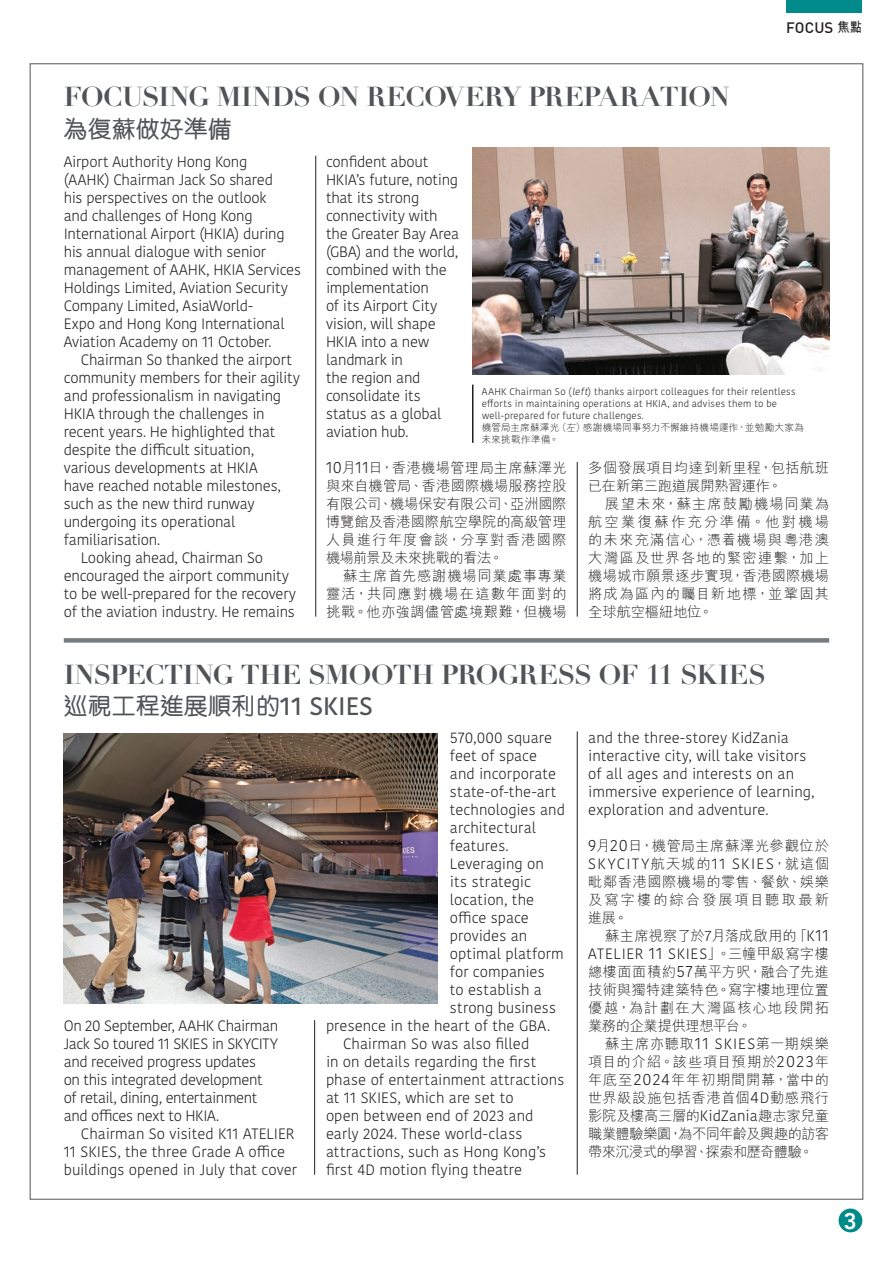
<style>
.page{position:relative;width:893px;height:1263px;background:#fff}
.page>*{position:absolute;margin:0;border:0;box-sizing:border-box;transform-origin:0 0}
.t1{font:700 27px "Didot LT Std";letter-spacing:-.02em;color:#505457}
.t2{font:500 24px "M Yuen HK";color:#505457}
.t3{font:800 22.5px "Avenir";color:#fff}
.t4{font:300 15px/18px "Kohinoor Bangla";letter-spacing:-.015em;color:#231f20}
.t5{font:300 15px "Kohinoor Bangla";letter-spacing:.005em;color:#231f20}
.t6{font:300 15px "Kohinoor Bangla";letter-spacing:.01em;color:#231f20}
.t7{font:300 15px "Kohinoor Bangla";letter-spacing:.05em;color:#231f20}
.t8{font:300 15px "Kohinoor Bangla";letter-spacing:.09em;color:#231f20}
.t9{font:500 15px "DIN";letter-spacing:.01em;color:#231f20}
.t10{font:300 14.25px/18px "M Hei HK";letter-spacing:.02em;color:#231f20;text-align:justify}
.t11{font:300 14.25px/18px "M Hei HK";color:#231f20}
.t12{font:300 14.25px "M Hei HK";letter-spacing:.05em;color:#231f20}
.t13{font:300 9.75px/12px "Kohinoor Bangla";letter-spacing:.02em;color:#231f20}
.t14{font:300 9.75px/12px "M Hei HK";letter-spacing:.005em;color:#231f20}
.s1{font-family:"M Hei HK";font-weight:700;font-size:13.5px}
.s2{font-family:"Kohinoor Bangla";font-size:15.9px}
.s3{font-family:"Kohinoor Bangla";font-size:25.2px}
.s4{font-family:"M Hei HK";font-size:14.25px}
.s5{font-family:"Kohinoor Bangla";font-size:15px}
.s6{font-size:15.9px}
</style>
<div class="page">
<hr style="left:472px;top:385px;width:1px;height:58px;background:#231f20">
<div style="left:64px;top:638px;width:765px;height:5px;background:#777c80"></div>
<img style="left:64px;top:734px;width:373px;height:269px">
<img style="left:472px;top:148px;width:357px;height:226px">
<hr style="left:577px;top:731px;width:1px;height:444px;background:#231f20">
<hr style="left:314px;top:1020px;width:1px;height:155px;background:#231f20">
<hr style="left:577px;top:462px;width:1px;height:155px;background:#231f20">
<hr style="left:315px;top:156px;width:1px;height:461px;background:#231f20">
<div style="left:838px;top:1208px;width:24px;height:24px;background:#008b8a;border-radius:50%"></div>
<div style="left:786px;top:0;width:76px;height:13px;background:#008b8a"></div>
<h1 class="t1" style="left:64px;top:80px;width:668px">FOCUSING MINDS ON RECOVERY PREPARATION</h1>
<h2 class="t2" style="left:64px;top:112px;width:169px">為復蘇做好準備</h2>
<p class="t9" style="left:786px;top:17px;width:77px">FOCUS <span class="s1">焦點</span></p>
<p class="t4" style="left:64px;top:152px;width:239px">Airport Authority Hong Kong<br>(AAHK) Chairman Jack So shared<br>his perspectives on the outlook<br>and challenges of Hong Kong<br>International Airport (HKIA) during his annual dialogue with senior management of AAHK, HKIA Services<br>Holdings Limited, Aviation Security<br>Company Limited, AsiaWorld-<br>Expo and Hong Kong International<br>Aviation Academy on 11 October.</p>
<p class="t4" style="left:81px;top:350px;width:213px">Chairman So thanked the airport</p>
<p class="t4" style="left:64px;top:368px;width:238px">community members for their agility</p>
<p class="t4" style="left:64px;top:386px;width:219px">and professionalism in navigating</p>
<p class="t4" style="left:64px;top:404px;width:202px">HKIA through the challenges in</p>
<p class="t4" style="left:64px;top:422px;width:213px">recent years. He highlighted that</p>
<p class="t4" style="left:64px;top:440px;width:192px">despite the difficult situation,</p>
<p class="t4" style="left:64px;top:458px;width:195px">various developments at HKIA</p>
<p class="t4" style="left:64px;top:476px;width:219px">have reached notable milestones,</p>
<p class="t4" style="left:64px;top:494px;width:192px">such as the new third runway</p>
<p class="t4" style="left:64px;top:512px;width:173px">undergoing its operational</p>
<p class="t4" style="left:64px;top:530px;width:98px">familiarisation.</p>
<p class="t4" style="left:81px;top:548px;width:184px">Looking ahead, Chairman So</p>
<p class="t4" style="left:64px;top:566px;width:227px">encouraged the airport community</p>
<p class="t4" style="left:64px;top:584px;width:234px">to be well-prepared for the recovery</p>
<p class="t4" style="left:64px;top:602px;width:233px">of the aviation industry. He remains</p>
<p class="t4" style="left:326px;top:152px;width:135px">confident about<br>HKIA’s future, noting that its strong connectivity with the Greater Bay Area (GBA) and the world, combined with the implementation<br>of its Airport City vision, will shape<br>HKIA into a new landmark in<br>the region and consolidate its status as a global aviation hub.</p>
<p class="t10" style="left:326px;top:458px;width:242px"><span class="s2">10</span>月<span class="s2">11</span>日，香港機場管理局主席蘇澤光與來自機管局、香港國際機場服務控股有限公司、機場保安有限公司、亞洲國際博覽館及香港國際航空學院的高級管理人員進行年度會談，分享對香港國際機場前景及未來挑戰的看法。</p>
<p class="t10" style="left:326px;top:566px;width:242px;text-indent:17px">蘇主席首先感謝機場同業處事專業靈活，共同應對機場在這數年面對的挑戰。他亦強調儘管處境艱難，但機場</p>
<p class="t13" style="left:482px;top:385px;width:315px">AAHK Chairman So (left) thanks airport colleagues for their relentless efforts in maintaining operations at HKIA, and advises them to be well-prepared for future challenges.</p>
<p class="t14" style="left:481px;top:421px;width:324px">機管局主席蘇澤光（左）感謝機場同事努力不懈維持機場運作，並勉勵大家為未來挑戰作準備。</p>
<p class="t11" style="left:588px;top:458px;width:242px">多個發展項目均達到新里程，包括航班已在新第三跑道展開熟習運作。</p>
<p class="t10" style="left:588px;top:494px;width:242px;text-indent:17px">展望未來，蘇主席鼓勵機場同業為航空業復蘇作充分準備。他對機場的未來充滿信心，憑着機場與粵港澳大灣區及世界各地的緊密連繫，加上機場城市願景逐步實現，香港國際機場將成為區內的矚目新地標，並鞏固其全球航空樞紐地位。</p>
<h1 class="t1" style="left:64px;top:657px;width:703px">INSPECTING THE SMOOTH PROGRESS OF 11 SKIES</h1>
<h2 class="t2" style="left:64px;top:690px;width:311px">巡視工程進展順利的<span class="s3">11 SKIES</span></h2>
<p class="t4" style="left:588px;top:728px;width:228px">and the three-storey KidZania interactive city, will take visitors of all ages and interests on an immersive experience of learning, exploration and adventure.</p>
<p class="t12" style="left:588px;top:835px;width:242px"><span class="s2">9</span>月<span class="s2">20</span>日，機管局主席蘇澤光參觀位於</p>
<p class="t8" style="left:588px;top:852px;width:242px">SKYCITY<span class="s4">航天城的</span>11 SKIES<span class="s4">，就這個</span></p>
<p class="t10" style="left:588px;top:872px;width:242px">毗鄰香港國際機場的零售、餐飲、娛樂及寫字樓的綜合發展項目聽取最新進展。</p>
<p class="t10" style="left:605px;top:926px;width:225px">蘇主席視察了於7月落成啟用的「<span class="s5">K</span><span class="s2">11</span></p>
<p class="t7" style="left:588px;top:942px;width:242px">ATELIER <span class="s6">11</span> SKIES<span class="s4">」。三幢甲級寫字樓</span></p>
<p class="t10" style="left:588px;top:962px;width:242px">總樓面面積約<span class="s2">57</span>萬平方呎，融合了先進技術與獨特建築特色。寫字樓地理位置優越，為計劃在大灣區核心地段開拓業務的企業提供理想平台。</p>
<p class="t10" style="left:588px;top:1034px;width:242px;text-indent:17px">蘇主席亦聽取<span class="s2">11</span> <span class="s5">SKIES</span>第一期娛樂項目的介紹。該些項目預期於<span class="s2">2023</span>年年底至<span class="s2">2024</span>年年初期間開幕，當中的世界級設施包括香港首個<span class="s2">4</span><span class="s5">D</span>動感飛行影院及樓高三層的<span class="s5">KidZania</span>趣志家兒童職業體驗樂園，為不同年齡及興趣的訪客帶來沉浸式的學習、探索和歷奇體驗。</p>
<p class="t5" style="left:450px;top:726px;width:104px">570,000 square</p>
<p class="t4" style="left:450px;top:746px;width:89px">feet of space</p>
<p class="t5" style="left:450px;top:762px;width:108px">and incorporate</p>
<p class="t5" style="left:450px;top:780px;width:108px">state-of-the-art</p>
<p class="t4" style="left:450px;top:800px;width:117px">technologies and</p>
<p class="t4" style="left:450px;top:818px;width:88px">architectural</p>
<p class="t4" style="left:450px;top:836px;width:60px">features.</p>
<p class="t4" style="left:450px;top:854px;width:96px">Leveraging on</p>
<p class="t5" style="left:450px;top:870px;width:83px">its strategic</p>
<p class="t5" style="left:450px;top:888px;width:86px">location, the</p>
<p class="t4" style="left:450px;top:908px;width:80px">office space</p>
<p class="t5" style="left:450px;top:924px;width:79px">provides an</p>
<p class="t4" style="left:450px;top:944px;width:115px">optimal platform</p>
<p class="t4" style="left:450px;top:962px;width:96px">for companies</p>
<p class="t4" style="left:450px;top:980px;width:94px">to establish a</p>
<p class="t5" style="left:450px;top:996px;width:108px">strong business</p>
<p class="t5" style="left:326px;top:1014px;width:226px">presence in the heart of the GBA.</p>
<p class="t5" style="left:343px;top:1032px;width:188px">Chairman So was also filled</p>
<p class="t5" style="left:326px;top:1050px;width:212px">in on details regarding the first</p>
<p class="t4" style="left:326px;top:1070px;width:240px">phase of entertainment attractions</p>
<p class="t4" style="left:326px;top:1088px;width:189px">at 11 SKIES, which are set to</p>
<p class="t5" style="left:326px;top:1104px;width:209px">open between end of 2023 and</p>
<p class="t6" style="left:326px;top:1122px;width:198px">early 2024. These world-class</p>
<p class="t5" style="left:326px;top:1140px;width:222px">attractions, such as Hong Kong’s</p>
<p class="t5" style="left:326px;top:1158px;width:198px">first 4D motion flying theatre</p>
<p class="t4" style="left:64px;top:1016px;width:216px">On 20 September, AAHK Chairman<br>Jack So toured 11 SKIES in SKYCITY and received progress updates<br>on this integrated development of retail, dining, entertainment and offices next to HKIA.</p>
<p class="t4" style="left:64px;top:1124px;width:235px;text-indent:17px">Chairman So visited K11 ATELIER<br>11 SKIES, the three Grade A office buildings opened in July that cover</p>
<h3 class="t3" style="left:843px;top:1203px;width:15px">3</h3>
</div>
